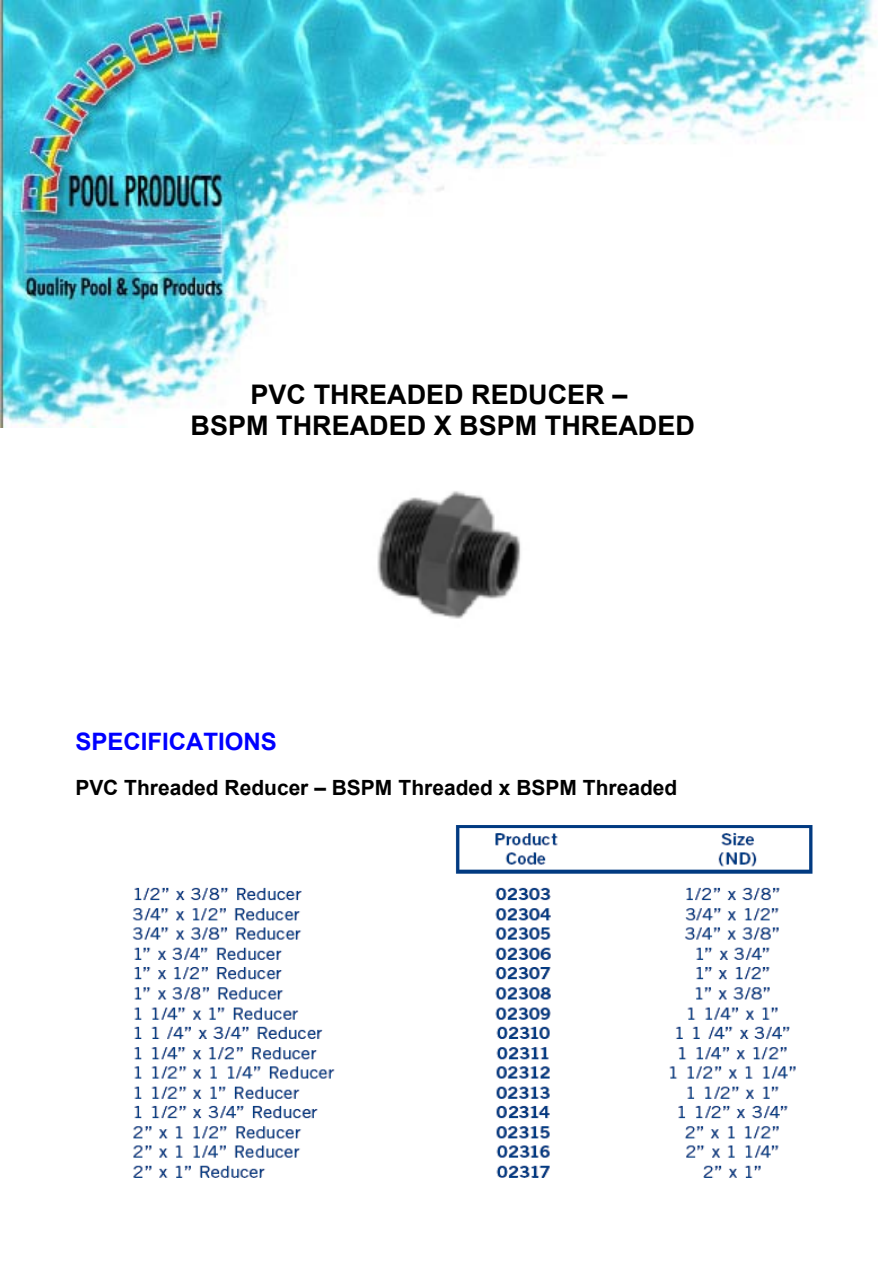
<style>
.page{position:relative;width:893px;height:1263px;background:#fff}
.page>*{position:absolute;margin:0;border:0;box-sizing:border-box;transform-origin:0 0}
.t1{font:700 27px/31.7px "Arial";color:#000;text-align:center}
.t2{font:700 24px "Arial";color:#00f}
.t3{font:700 21px "Arial";color:#000}
</style>
<div class="page">
<img style="left:0;top:0;width:878px;height:428px">
<img style="left:377px;top:491px;width:144px;height:128px">
<img style="left:132px;top:825px;width:681px;height:353px">
<p class="t1" style="left:191px;top:379px;width:506px">PVC THREADED REDUCER –<br>BSPM THREADED X BSPM THREADED</p>
<p class="t2" style="left:75px;top:726px;width:203px">SPECIFICATIONS</p>
<p class="t3" style="left:75px;top:774px;width:603px">PVC Threaded Reducer – BSPM Threaded x BSPM Threaded</p>
</div>
